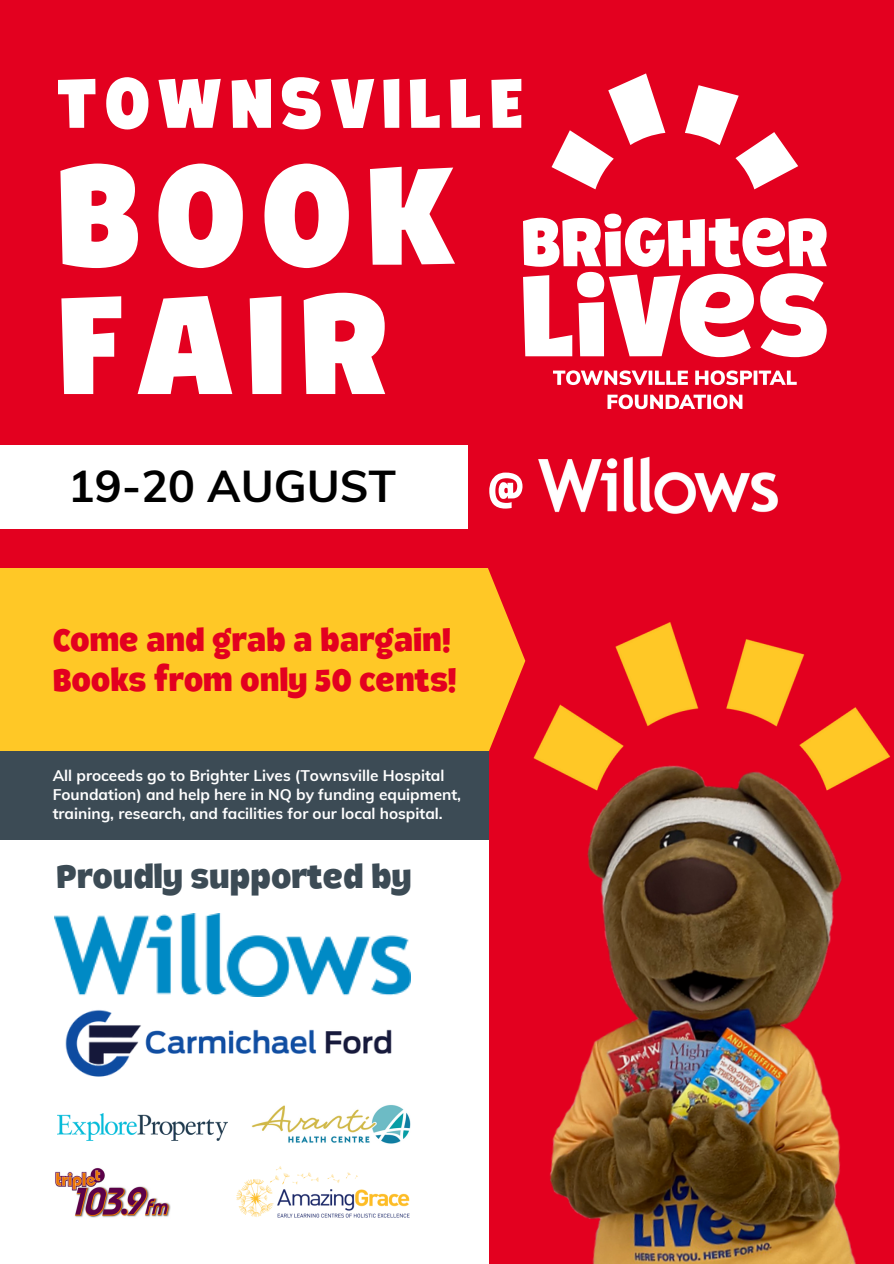
<style>
.page{position:relative;width:894px;height:1264px;background:#fff}
.page>*{position:absolute;margin:0;border:0;box-sizing:border-box;transform-origin:0 0}
.t1{font:900 167.4px "Loyola Pro";letter-spacing:.075em;color:#fff}
.t2{font:900 83.85px "Loyola Pro";letter-spacing:.075em;color:#fff}
.t3{font:900 52.8px "Loyola Pro";color:#fff}
.t4{font:700 44.55px "Muli";color:#000}
.t5{font:900 38.25px "Loyola Pro";color:#3c4b55}
.t6{font:900 36.75px "Loyola Pro";color:#e3001f}
.t7{font:700 15.45px/19.2px "Muli";color:#fff}
</style>
<div class="page">
<div style="left:0;top:0;width:893px;height:1263px;background:#e3001f"></div>
<div style="left:0;top:698px;width:488px;height:565px;background:#fff"></div>
<img style="left:303px;top:622px;width:553px;height:641px">
<img style="left:523px;top:623px;width:368px;height:180px">
<div style="left:0;top:445px;width:467px;height:83px;background:#fff"></div>
<img style="left:538px;top:456px;width:240px;height:58px">
<svg style="left:551px;top:73px;width:247px;height:116px"></svg>
<svg style="left:523px;top:213px;width:303px;height:196px"></svg>
<img style="left:57px;top:1113px;width:171px;height:27px">
<img style="left:251px;top:1102px;width:159px;height:46px">
<img style="left:65px;top:1008px;width:350px;height:68px">
<img style="left:236px;top:1164px;width:181px;height:54px">
<img style="left:55px;top:1168px;width:115px;height:50px">
<div style="left:0;top:568px;width:525px;height:185px;background:#ffc826"></div>
<img style="left:54px;top:913px;width:356px;height:83px">
<div style="left:0;top:751px;width:488px;height:88px;background:#3c4b55"></div>
<p class="t2" style="left:55px;top:48px;width:470px">TOWNSVILLE</p>
<p class="t1" style="left:55px;top:106px;width:400px">BOOK</p>
<p class="t1" style="left:55px;top:235px;width:336px">FAIR</p>
<p class="t4" style="left:68px;top:457px;width:329px">19-20 AUGUST</p>
<p class="t3" style="left:488px;top:453px;width:37px">@</p>
<p class="t6" style="left:53px;top:615px;width:400px">Come and grab a bargain!</p>
<p class="t6" style="left:53px;top:656px;width:406px">Books from only 50 cents!</p>
<p class="t7" style="left:53px;top:765px;width:410px">All proceeds go to Brighter Lives (Townsville Hospital<br>Foundation) and help here in NQ by funding equipment, training, research, and facilities for our local hospital.</p>
<p class="t5" style="left:56px;top:851px;width:356px">Proudly supported by</p>
</div>
